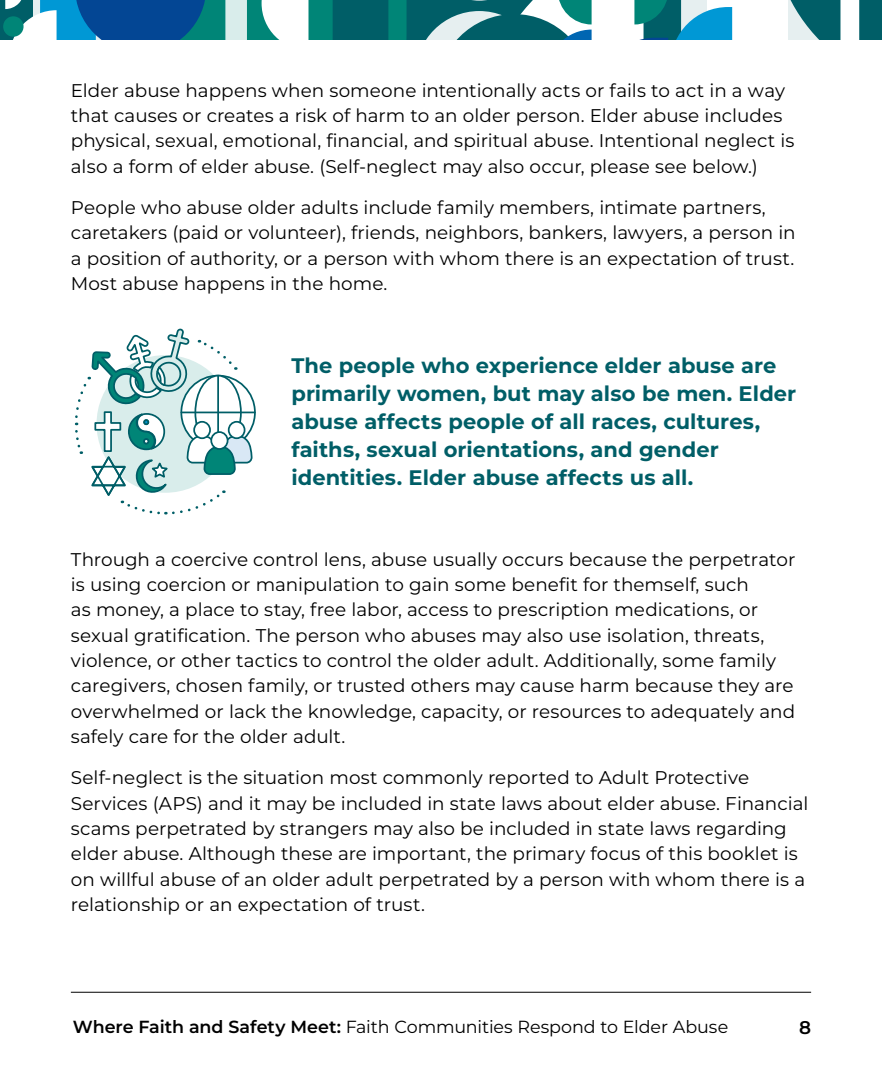
<style>
.page{position:relative;width:882px;height:1071px;background:#fff}
.page>*{position:absolute;margin:0;border:0;box-sizing:border-box;transform-origin:0 0}
.Take_note{font:700 21px/28px "Montserrat";letter-spacing:.005em;color:#005e67}
.P__Body{font:18.38px/25.4px "Montserrat";letter-spacing:.005em;color:#000}
.t1{font:600 18.38px "Montserrat";color:#000}
.t2{font:17.5px "Montserrat";letter-spacing:-.005em;color:#000}
.s1{font-weight:600}
</style>
<div class="page">
<hr style="left:181px;top:412px;width:74px;height:1px;background:#005e67">
<svg style="left:75px;top:328px;width:178px;height:187px"></svg>
<div style="left:211px;top:432px;width:17px;height:17px;background:#fff;border-radius:50%"></div>
<div style="left:210px;top:431px;width:18px;height:19px;border:2px solid #005e67;border-radius:50%"></div>
<hr style="left:71px;top:992px;width:740px;height:1px;background:#000">
<div style="left:0;top:0;width:33px;height:39px;background:#005e67"></div>
<svg style="left:5px;top:0;width:727px;height:39px"></svg>
<div style="left:3px;top:16px;width:21px;height:21px;background:#008577;border-radius:50%"></div>
<svg style="left:788px;top:0;width:94px;height:39px"></svg>
<p class="P__Body" style="left:71px;top:77px;width:725px">Elder abuse happens when someone intentionally acts or fails to act in a way that causes or creates a risk of harm to an older person. Elder abuse includes physical, sexual, emotional, financial, and spiritual abuse. Intentional neglect is also a form of elder abuse. (Self-neglect may also occur, please see below.)</p>
<p class="P__Body" style="left:71px;top:194px;width:726px">People who abuse older adults include family members, intimate partners, caretakers (paid or volunteer), friends, neighbors, bankers, lawyers, a person in a position of authority, or a person with whom there is an expectation of trust.<br>Most abuse happens in the home.</p>
<p class="Take_note" style="left:291px;top:351px;width:507px">The people who experience elder abuse are primarily women, but may also be men. Elder abuse affects people of all races, cultures, faiths, sexual orientations, and gender identities. Elder abuse affects us all.</p>
<p class="P__Body" style="left:71px;top:546px;width:726px">Through a coercive control lens, abuse usually occurs because the perpetrator is using coercion or manipulation to gain some benefit for themself, such<br>as money, a place to stay, free labor, access to prescription medications, or sexual gratification. The person who abuses may also use isolation, threats, violence, or other tactics to control the older adult. Additionally, some family caregivers, chosen family, or trusted others may cause harm because they are overwhelmed or lack the knowledge, capacity, or resources to adequately and safely care for the older adult.</p>
<p class="P__Body" style="left:71px;top:764px;width:739px">Self-neglect is the situation most commonly reported to Adult Protective Services (APS) and it may be included in state laws about elder abuse. Financial scams perpetrated by strangers may also be included in state laws regarding elder abuse. Although these are important, the primary focus of this booklet is on willful abuse of an older adult perpetrated by a person with whom there is a relationship or an expectation of trust.</p>
<p class="t2" style="left:73px;top:1015px;width:657px"><span class="s1">Where Faith and Safety Meet:</span> Faith Communities Respond to Elder Abuse</p>
<p class="t1" style="left:799px;top:1014px;width:13px">8</p>
</div>
